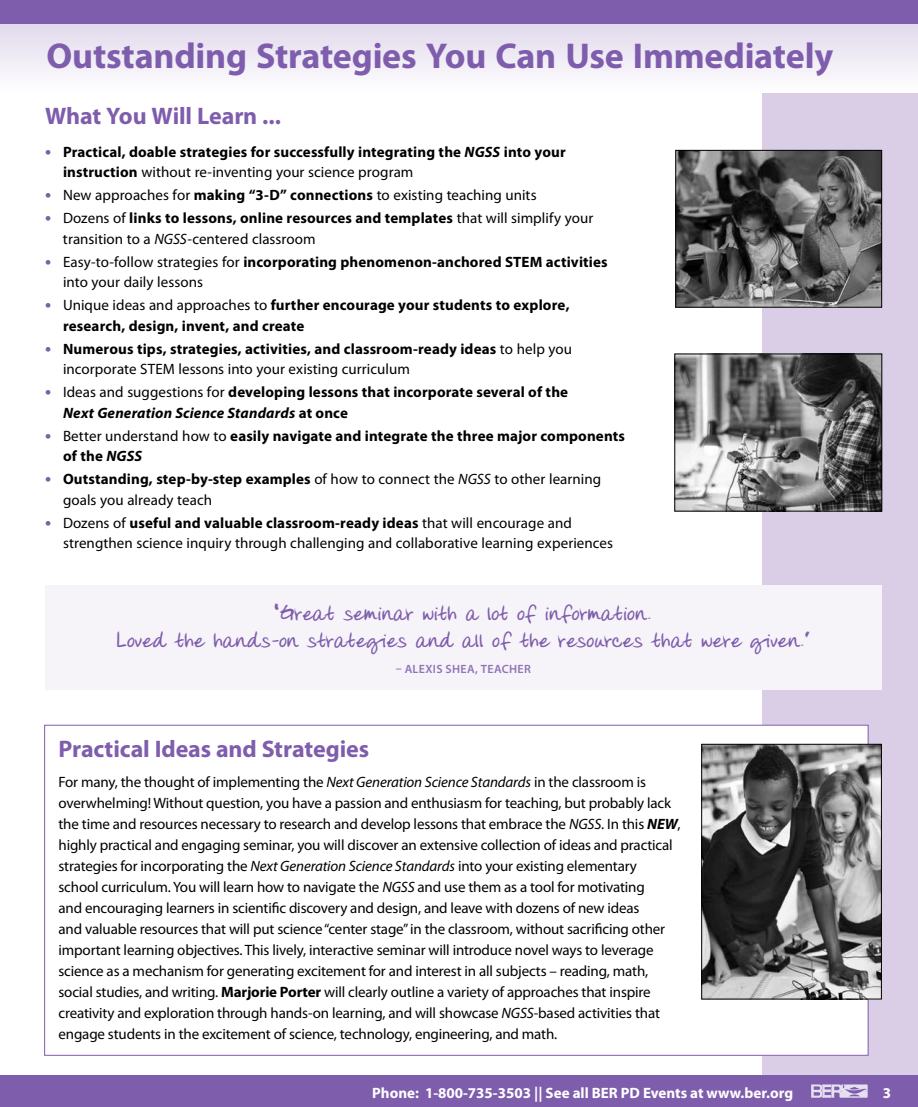
<style>
.page{position:relative;width:918px;height:1107px;background:#fff}
.page>*{position:absolute;margin:0;border:0;box-sizing:border-box;transform-origin:0 0}
.t1{font:700 36px "Myriad Pro";letter-spacing:-.005em;color:#7f5dad}
.t2{font:700 24px "Myriad Pro";letter-spacing:-.005em;color:#7f5dad}
.t3{font:700 22.5px/27px "Donnys Hand";letter-spacing:.005em;color:#7f5dad;text-align:center}
.t4{font:15px/21px "Myriad Pro";letter-spacing:-.01em;color:#000}
.t5{font:700 15px/20.2px "Myriad Pro";letter-spacing:.01em;color:#000}
.t6{font:700 15px "Myriad Pro";color:#fff}
.t7{font:600 12px "Myriad Pro";letter-spacing:.03em;color:#9173b8}
.s1{font-size:18px;color:#7f5dad}
.s2{font-style:italic}
.s3{font-weight:400}
.s4{font-weight:700;font-size:18px;color:#7f5dad}
.s5{font-weight:700}
.s6{font-weight:700;font-style:italic}
</style>
<div class="page">
<div style="left:763px;top:0;width:155px;height:1107px;background:#d9cee6"></div>
<div style="left:0;top:1076px;width:918px;height:31px;background:#7f5dad"></div>
<svg style="left:811px;top:1084px;width:57px;height:14px"></svg>
<svg style="left:0;top:24px;width:918px;height:68px"></svg>
<div style="left:0;top:0;width:918px;height:24px;background:#7f5dad"></div>
<div style="left:45px;top:585px;width:837px;height:105px;background:#f6f4f9"></div>
<div style="left:45px;top:725px;width:823px;height:330px;background:#fff"></div>
<img style="left:677px;top:152px;width:203px;height:154px">
<div style="left:675px;top:150px;width:207px;height:158px;border:1px solid #000"></div>
<img style="left:677px;top:356px;width:203px;height:153px">
<div style="left:675px;top:354px;width:207px;height:157px;border:1px solid #000"></div>
<img style="left:703px;top:746px;width:177px;height:251px">
<div style="left:701px;top:744px;width:181px;height:255px;border:1px solid #000"></div>
<h1 class="t1" style="left:46px;top:32px;width:788px">Outstanding Strategies You Can Use Immediately</h1>
<h2 class="t2" style="left:45px;top:101px;width:238px">What You Will Learn ...</h2>
<p class="t5" style="left:63px;top:141px;width:504px;text-indent:-18px"><span class="s1">•</span> Practical, doable strategies for successfully integrating the <span class="s2">NGSS</span> into your instruction <span class="s3">without re-inventing your science program</span></p>
<p class="t4" style="left:45px;top:184px;width:493px"><span class="s4">•</span> New approaches for <span class="s5">making “3-D” connections</span> to existing teaching units</p>
<p class="t4" style="left:63px;top:208px;width:532px;line-height:20.2px;text-indent:-18px"><span class="s4">•</span> Dozens of <span class="s5">links to lessons, online resources and templates</span> that will simplify your transition to a <span class="s2">NGSS</span>-centered classroom</p>
<p class="t4" style="left:63px;top:252px;width:546px;line-height:20.2px;text-indent:-18px"><span class="s4">•</span> Easy-to-follow strategies for <span class="s5">incorporating phenomenon-anchored STEM activities </span>into your daily lessons</p>
<p class="t5" style="left:63px;top:295px;width:508px;text-indent:-18px"><span class="s1">•</span> <span class="s3">Unique ideas and approaches to</span> further encourage your students to explore, research, design, invent, and create</p>
<p class="t5" style="left:63px;top:338px;width:511px;text-indent:-18px"><span class="s1">•</span> Numerous tips, strategies, activities, and classroom-ready ideas <span class="s3">to help you incorporate STEM lessons into your existing curriculum</span></p>
<p class="t5" style="left:63px;top:382px;width:507px;text-indent:-18px"><span class="s1">•</span> <span class="s3">Ideas and suggestions for</span> developing lessons that incorporate several of the<br><span class="s2">Next Generation Science Standards</span> at once</p>
<p class="t5" style="left:63px;top:425px;width:564px;text-indent:-18px"><span class="s1">•</span> <span class="s3">Better understand how to</span> easily navigate and integrate the three major components of the <span class="s2">NGSS</span></p>
<p class="t4" style="left:63px;top:469px;width:540px;line-height:20.2px;text-indent:-18px"><span class="s4">•</span> <span class="s5">Outstanding, step-by-step examples</span> of how to connect the <span class="s2">NGSS</span> to other learning goals you already teach</p>
<p class="t4" style="left:63px;top:513px;width:552px;line-height:20.2px;text-indent:-18px"><span class="s4">•</span> Dozens of <span class="s5">useful and valuable classroom-ready ideas</span> that will encourage and strengthen science inquiry through challenging and collaborative learning experiences</p>
<h3 class="t3" style="left:115px;top:601px;width:697px">“Great seminar with a lot of information.<br>Loved the hands-on strategies and all of the resources that were given.”</h3>
<p class="t7" style="left:396px;top:662px;width:137px">– ALEXIS SHEA, TEACHER</p>
<h2 class="t2" style="left:58px;top:733px;width:312px">Practical Ideas and Strategies</h2>
<p class="t4" style="left:58px;top:771px;width:624px">For many, the thought of implementing the <span class="s2">Next Generation Science Standards</span> in the classroom is overwhelming! Without question, you have a passion and enthusiasm for teaching, but probably lack the time and resources necessary to research and develop lessons that embrace the <span class="s2">NGSS</span>. In this <span class="s6">NEW</span>, highly practical and engaging seminar, you will discover an extensive collection of ideas and practical strategies for incorporating the <span class="s2">Next Generation Science Standards</span> into your existing elementary school curriculum. You will learn how to navigate the <span class="s2">NGSS</span> and use them as a tool for motivating<br>and encouraging learners in scientific discovery and design, and leave with dozens of new ideas<br>and valuable resources that will put science “center stage” in the classroom, without sacrificing other important learning objectives. This lively, interactive seminar will introduce novel ways to leverage science as a mechanism for generating excitement for and interest in all subjects – reading, math, social studies, and writing. <span class="s5">Marjorie Porter</span> will clearly outline a variety of approaches that inspire creativity and exploration through hands-on learning, and will showcase <span class="s2">NGSS</span>-based activities that engage students in the excitement of science, technology, engineering, and math.</p>
<p class="t6" style="left:372px;top:1083px;width:422px">Phone: 1-800-735-3503 || See all BER PD Events at www.ber.org</p>
<p class="t6" style="left:883px;top:1083px;width:10px">3</p>
</div>
